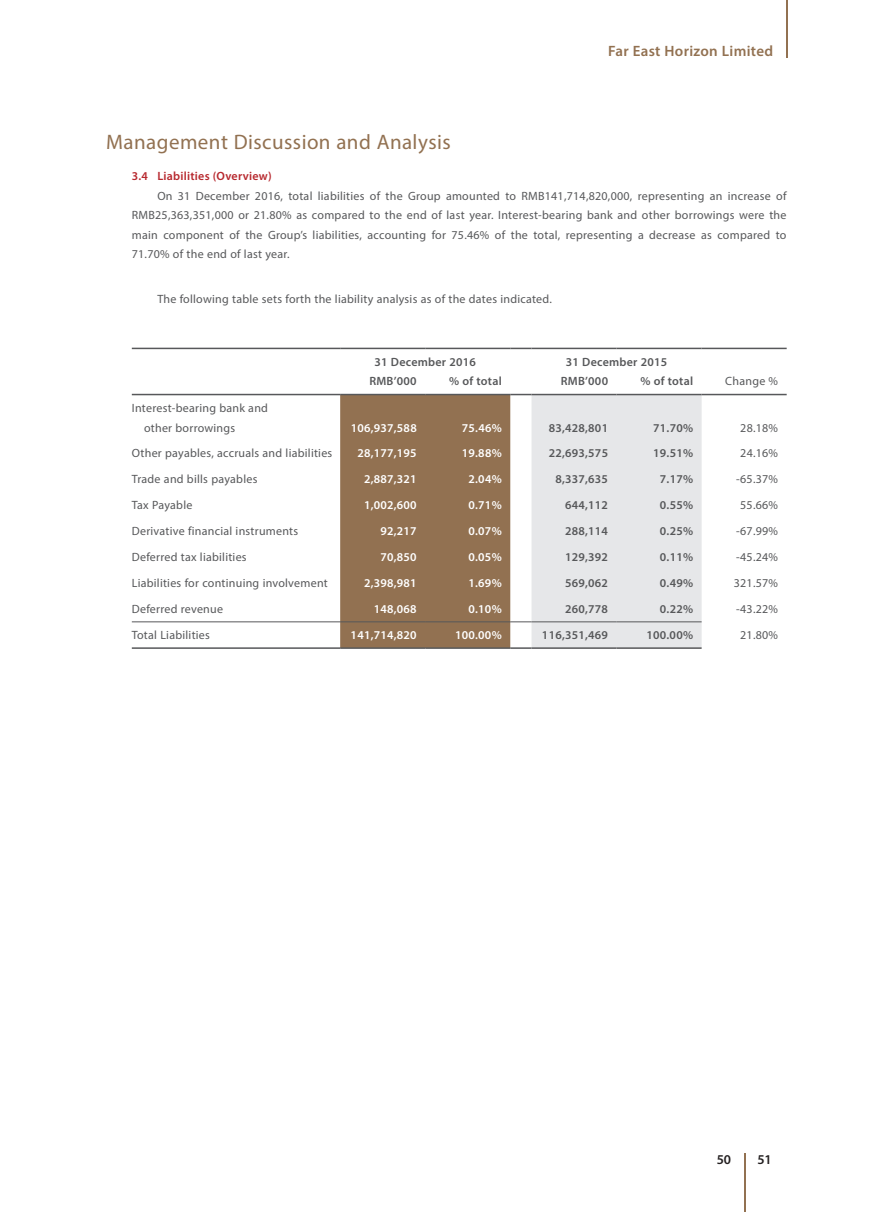
<style>
.page{position:relative;width:893px;height:1212px;background:#fff}
.page>*{position:absolute;margin:0;border:0;box-sizing:border-box;transform-origin:0 0}
.t1{font:21px "Myriad Pro";letter-spacing:.02em;color:#927151}
.t2{font:600 15px "Myriad Pro";letter-spacing:.02em;color:#927151}
.t3{font:600 13.5px "Myriad Pro";color:#231f20}
.t4{font:12px/19.5px "Myriad Pro";letter-spacing:.02em;color:#57585a;text-align:justify}
.t5{font:600 12px "Myriad Pro";letter-spacing:.02em;color:#57585a}
.t6{font:600 12px "Myriad Pro";letter-spacing:.02em;color:#fff}
.t7{font:600 12px "Myriad Pro";letter-spacing:.02em;color:#b7282e}
</style>
<div class="page">
<hr style="left:744px;top:1153px;width:1px;height:59px;background:#927151">
<hr style="left:786px;top:0;width:1px;height:58px;background:#927151">
<div style="left:531px;top:395px;width:171px;height:252px;background:#e6e7e9"></div>
<hr style="left:132px;top:621px;width:208px;height:1px;background:#57585a">
<hr style="left:531px;top:621px;width:86px;height:1px;background:#57585a">
<hr style="left:617px;top:621px;width:85px;height:1px;background:#57585a">
<hr style="left:132px;top:647px;width:208px;height:2px;background:#57585a">
<hr style="left:340px;top:647px;width:85px;height:2px;background:#57585a">
<hr style="left:425px;top:647px;width:85px;height:2px;background:#57585a">
<hr style="left:510px;top:647px;width:21px;height:2px;background:#57585a">
<hr style="left:531px;top:647px;width:86px;height:2px;background:#57585a">
<hr style="left:617px;top:647px;width:85px;height:2px;background:#57585a">
<hr style="left:132px;top:348px;width:208px;height:1px;background:#57585a">
<hr style="left:340px;top:348px;width:85px;height:1px;background:#57585a">
<hr style="left:425px;top:348px;width:85px;height:1px;background:#57585a">
<svg style="left:510px;top:348px;width:21px;height:1px"></svg>
<hr style="left:531px;top:348px;width:86px;height:1px;background:#57585a">
<hr style="left:617px;top:348px;width:85px;height:1px;background:#57585a">
<hr style="left:702px;top:348px;width:85px;height:1px;background:#57585a">
<hr style="left:132px;top:394px;width:208px;height:1px;background:#57585a">
<svg style="left:340px;top:394px;width:191px;height:254px;background:#9d8063"></svg>
<hr style="left:531px;top:394px;width:86px;height:1px;background:#57585a">
<hr style="left:617px;top:394px;width:85px;height:1px;background:#57585a">
<hr style="left:702px;top:394px;width:85px;height:1px;background:#57585a">
<h1 class="t1" style="left:106px;top:129px;width:346px">Management Discussion and Analysis</h1>
<p class="t2" style="left:608px;top:41px;width:167px">Far East Horizon Limited</p>
<p class="t7" style="left:132px;top:168px;width:141px">3.4 Liabilities (Overview)</p>
<p class="t4" style="left:132px;top:186px;width:656px;text-indent:26px">On 31 December 2016, total liabilities of the Group amounted to RMB141,714,820,000, representing an increase of RMB25,363,351,000 or 21.80% as compared to the end of last year. Interest-bearing bank and other borrowings were the main component of the Group’s liabilities, accounting for 75.46% of the total, representing a decrease as compared to 71.70% of the end of last year.</p>
<p class="t4" style="left:157px;top:289px;width:396px">The following table sets forth the liability analysis as of the dates indicated.</p>
<p class="t4" style="left:144px;top:398px;width:125px;text-indent:-12px">Interest-bearing bank and other borrowings</p>
<p class="t5" style="left:375px;top:354px;width:103px">31 December 2016</p>
<p class="t5" style="left:566px;top:354px;width:103px">31 December 2015</p>
<p class="t5" style="left:369px;top:374px;width:49px">RMB’000</p>
<p class="t5" style="left:449px;top:374px;width:54px">% of total</p>
<p class="t5" style="left:561px;top:374px;width:49px">RMB’000</p>
<p class="t5" style="left:640px;top:374px;width:54px">% of total</p>
<p class="t4" style="left:725px;top:371px;width:54px">Change %</p>
<p class="t6" style="left:351px;top:420px;width:68px">106,937,588</p>
<p class="t6" style="left:462px;top:420px;width:41px">75.46%</p>
<p class="t5" style="left:549px;top:420px;width:61px">83,428,801</p>
<p class="t5" style="left:653px;top:420px;width:41px">71.70%</p>
<p class="t4" style="left:740px;top:418px;width:39px">28.18%</p>
<p class="t4" style="left:132px;top:443px;width:202px">Other payables, accruals and liabilities</p>
<p class="t6" style="left:357px;top:446px;width:61px">28,177,195</p>
<p class="t6" style="left:462px;top:446px;width:41px">19.88%</p>
<p class="t5" style="left:549px;top:446px;width:61px">22,693,575</p>
<p class="t5" style="left:653px;top:446px;width:41px">19.51%</p>
<p class="t4" style="left:740px;top:443px;width:39px">24.16%</p>
<p class="t4" style="left:132px;top:469px;width:127px">Trade and bills payables</p>
<p class="t6" style="left:364px;top:472px;width:54px">2,887,321</p>
<p class="t6" style="left:469px;top:472px;width:35px">2.04%</p>
<p class="t5" style="left:555px;top:472px;width:54px">8,337,635</p>
<p class="t5" style="left:660px;top:472px;width:35px">7.17%</p>
<p class="t4" style="left:736px;top:469px;width:43px">-65.37%</p>
<p class="t4" style="left:132px;top:495px;width:62px">Tax Payable</p>
<p class="t6" style="left:364px;top:498px;width:54px">1,002,600</p>
<p class="t6" style="left:468px;top:498px;width:35px">0.71%</p>
<p class="t5" style="left:565px;top:498px;width:44px">644,112</p>
<p class="t5" style="left:660px;top:498px;width:35px">0.55%</p>
<p class="t4" style="left:740px;top:495px;width:39px">55.66%</p>
<p class="t4" style="left:132px;top:521px;width:168px">Derivative financial instruments</p>
<p class="t6" style="left:380px;top:523px;width:38px">92,217</p>
<p class="t6" style="left:468px;top:523px;width:35px">0.07%</p>
<p class="t5" style="left:565px;top:523px;width:44px">288,114</p>
<p class="t5" style="left:660px;top:523px;width:35px">0.25%</p>
<p class="t4" style="left:736px;top:521px;width:43px">-67.99%</p>
<p class="t4" style="left:132px;top:547px;width:116px">Deferred tax liabilities</p>
<p class="t6" style="left:380px;top:549px;width:38px">70,850</p>
<p class="t6" style="left:468px;top:549px;width:35px">0.05%</p>
<p class="t5" style="left:565px;top:549px;width:44px">129,392</p>
<p class="t5" style="left:660px;top:549px;width:35px">0.11%</p>
<p class="t4" style="left:736px;top:547px;width:43px">-45.24%</p>
<p class="t4" style="left:132px;top:573px;width:198px">Liabilities for continuing involvement</p>
<p class="t6" style="left:364px;top:575px;width:54px">2,398,981</p>
<p class="t6" style="left:468px;top:575px;width:35px">1.69%</p>
<p class="t5" style="left:565px;top:575px;width:44px">569,062</p>
<p class="t5" style="left:660px;top:575px;width:35px">0.49%</p>
<p class="t4" style="left:734px;top:573px;width:46px">321.57%</p>
<p class="t4" style="left:132px;top:599px;width:93px">Deferred revenue</p>
<p class="t6" style="left:374px;top:601px;width:44px">148,068</p>
<p class="t6" style="left:468px;top:601px;width:35px">0.10%</p>
<p class="t5" style="left:565px;top:601px;width:44px">260,778</p>
<p class="t5" style="left:660px;top:601px;width:35px">0.22%</p>
<p class="t4" style="left:736px;top:599px;width:43px">-43.22%</p>
<p class="t4" style="left:132px;top:625px;width:80px">Total Liabilities</p>
<p class="t6" style="left:351px;top:627px;width:68px">141,714,820</p>
<p class="t6" style="left:455px;top:627px;width:48px">100.00%</p>
<p class="t5" style="left:542px;top:627px;width:68px">116,351,469</p>
<p class="t5" style="left:646px;top:627px;width:48px">100.00%</p>
<p class="t4" style="left:740px;top:625px;width:39px">21.80%</p>
<p class="t3" style="left:717px;top:1151px;width:16px">50</p>
<p class="t3" style="left:757px;top:1151px;width:16px">51</p>
</div>
